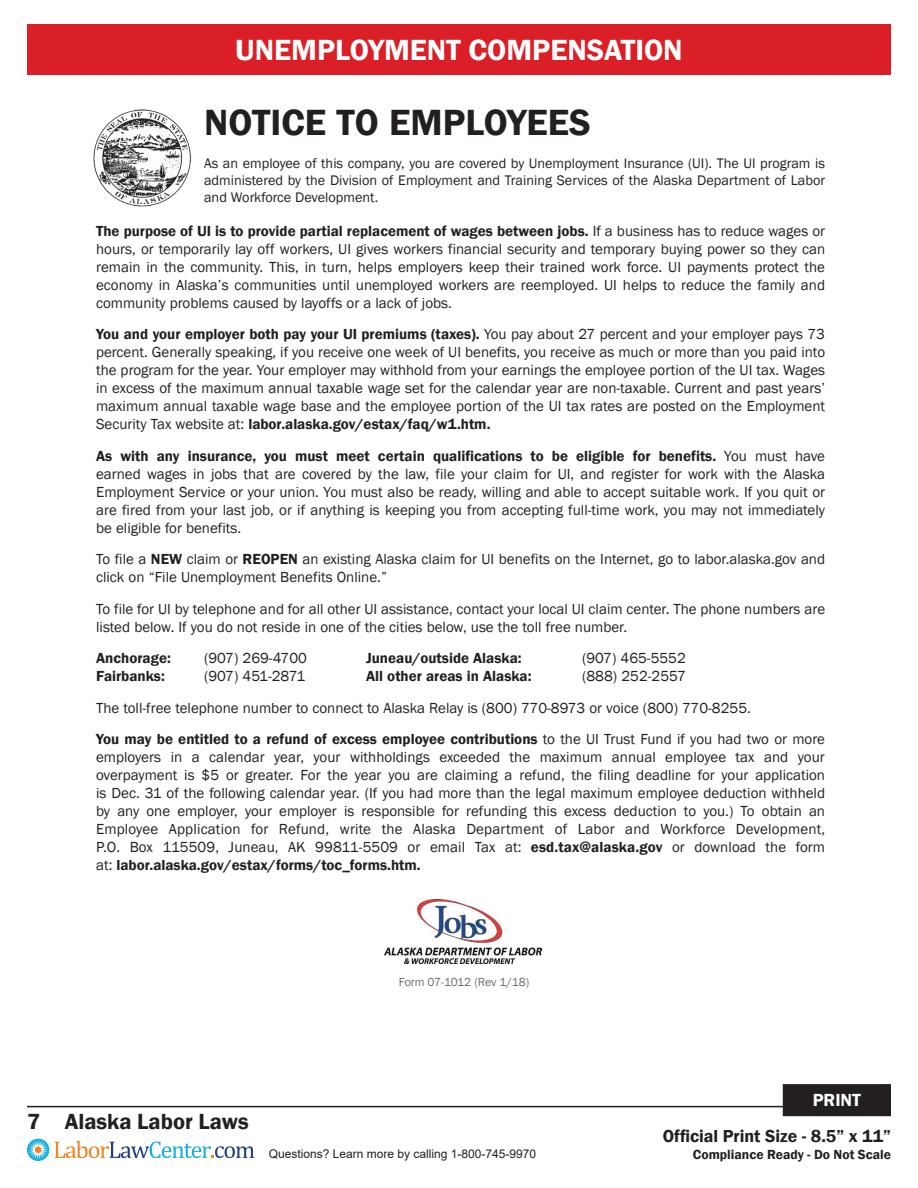
<style>
.page{position:relative;width:918px;height:1188px;background:#fff}
.page>*{position:absolute;margin:0;border:0;box-sizing:border-box;transform-origin:0 0}
.t1{font:600 37.5px "Franklin Gothic";color:#231f20}
.t2{font:600 30px "Franklin Gothic";color:#fff}
.t3{font:600 22.5px "Franklin Gothic";color:#231f20}
.t4{font:600 18px "Franklin Gothic";color:#fff}
.t5{font:600 17.85px "Franklin Gothic";color:#231f20}
.t6{font:15px/18px "Franklin Gothic";color:#231f20;text-align:justify}
.t7{font:600 15px "Franklin Gothic";color:#231f20}
.t8{font:15px "Franklin Gothic";letter-spacing:-.04em;color:#231f20}
.t9{font:14.25px/17.1px "Franklin Gothic";color:#231f20;text-align:justify}
.t10{font:600 13.65px "Franklin Gothic";color:#231f20}
.t11{font:12px "Arial";color:#231f20}
.t12{font:12px "Franklin Gothic";letter-spacing:-.015em;color:#6c6d70}
.s1{font-weight:600}
</style>
<div class="page">
<hr style="left:27px;top:1106px;width:864px;height:1px;background:#231f20">
<svg style="left:27px;top:1139px;width:22px;height:22px"></svg>
<div style="left:35px;top:1146px;width:7px;height:7px;background:#f58320;border-radius:50%"></div>
<svg style="left:55px;top:1141px;width:199px;height:17px"></svg>
<div style="left:784px;top:1086px;width:106px;height:29px;background:#231f20"></div>
<div style="left:783px;top:1084px;width:108px;height:32px;border:3px solid #231f20"></div>
<div style="left:27px;top:24px;width:864px;height:50px;background:#da1f26"></div>
<img style="left:93px;top:109px;width:98px;height:98px">
<img style="left:384px;top:899px;width:158px;height:65px">
<p class="t2" style="left:235px;top:31px;width:449px">UNEMPLOYMENT COMPENSATION</p>
<p class="t1" style="left:204px;top:99px;width:388px">NOTICE TO EMPLOYEES</p>
<p class="t9" style="left:204px;top:155px;width:623px">As an employee of this company, you are covered by Unemployment Insurance (UI). The UI program is administered by the Division of Employment and Training Services of the Alaska Department of Labor and Workforce Development.</p>
<p class="t6" style="left:96px;top:222px;width:731px"><span class="s1">The purpose of UI is to provide partial replacement of wages between jobs.</span> If a business has to reduce wages or hours, or temporarily lay off workers, UI gives workers financial security and temporary buying power so they can remain in the community. This, in turn, helps employers keep their trained work force. UI payments protect the economy in Alaska’s communities until unemployed workers are reemployed. UI helps to reduce the family and community problems caused by layoffs or a lack of jobs.</p>
<p class="t6" style="left:96px;top:326px;width:731px"><span class="s1">You and your employer both pay your UI premiums (taxes).</span> You pay about 27 percent and your employer pays 73 percent. Generally speaking, if you receive one week of UI benefits, you receive as much or more than you paid into the program for the year. Your employer may withhold from your earnings the employee portion of the UI tax. Wages in excess of the maximum annual taxable wage set for the calendar year are non-taxable. Current and past years’ maximum annual taxable wage base and the employee portion of the UI tax rates are posted on the Employment Security Tax website at: <span class="s1">labor.alaska.gov/estax/faq/w1.htm.</span></p>
<p class="t6" style="left:96px;top:447px;width:731px"><span class="s1">As with any insurance, you must meet certain qualifications to be eligible for benefits.</span> You must have earned wages in jobs that are covered by the law, file your claim for UI, and register for work with the Alaska Employment Service or your union. You must also be ready, willing and able to accept suitable work. If you quit or are fired from your last job, or if anything is keeping you from accepting full-time work, you may not immediately be eligible for benefits.</p>
<p class="t6" style="left:96px;top:551px;width:731px">To file a <span class="s1">NEW</span> claim or <span class="s1">REOPEN</span> an existing Alaska claim for UI benefits on the Internet, go to labor.alaska.gov and click on “File Unemployment Benefits Online.”</p>
<p class="t6" style="left:96px;top:600px;width:731px">To file for UI by telephone and for all other UI assistance, contact your local UI claim center. The phone numbers are listed below. If you do not reside in one of the cities below, use the toll free number.</p>
<p class="t7" style="left:96px;top:649px;width:76px">Anchorage:</p>
<p class="t6" style="left:204px;top:650px;width:104px">(907) 269-4700</p>
<p class="t7" style="left:366px;top:649px;width:157px">Juneau/outside Alaska:</p>
<p class="t6" style="left:582px;top:650px;width:105px">(907) 465-5552</p>
<p class="t7" style="left:96px;top:667px;width:70px">Fairbanks:</p>
<p class="t8" style="left:204px;top:667px;width:103px">(907) 451-2871</p>
<p class="t7" style="left:366px;top:667px;width:167px">All other areas in Alaska:</p>
<p class="t6" style="left:582px;top:668px;width:105px">(888) 252-2557</p>
<p class="t6" style="left:96px;top:699px;width:656px">The toll-free telephone number to connect to Alaska Relay is (800) 770-8973 or voice (800) 770-8255.</p>
<p class="t6" style="left:96px;top:731px;width:731px"><span class="s1">You may be entitled to a refund of excess employee contributions</span> to the UI Trust Fund if you had two or more employers in a calendar year, your withholdings exceeded the maximum annual employee tax and your overpayment is $5 or greater. For the year you are claiming a refund, the filing deadline for your application is Dec. 31 of the following calendar year. (If you had more than the legal maximum employee deduction withheld by any one employer, your employer is responsible for refunding this excess deduction to you.) To obtain an Employee Application for Refund, write the Alaska Department of Labor and Workforce Development, P.O. Box 115509, Juneau, AK 99811-5509 or email Tax at: <span class="s1">esd.tax@alaska.gov</span> or download the form at: <span class="s1">labor.alaska.gov/estax/forms/toc_forms.htm.</span></p>
<p class="t12" style="left:399px;top:974px;width:132px">Form 07-1012 (Rev 1/18)</p>
<h3 class="t3" style="left:27px;top:1107px;width:223px">7 Alaska Labor Laws</h3>
<p class="t11" style="left:269px;top:1146px;width:269px">Questions? Learn more by calling 1-800-745-9970</p>
<p class="t4" style="left:813px;top:1089px;width:50px">PRINT</p>
<p class="t5" style="left:663px;top:1125px;width:230px">Official Print Size - 8.5” x 11”</p>
<p class="t10" style="left:693px;top:1146px;width:200px">Compliance Ready - Do Not Scale</p>
</div>
